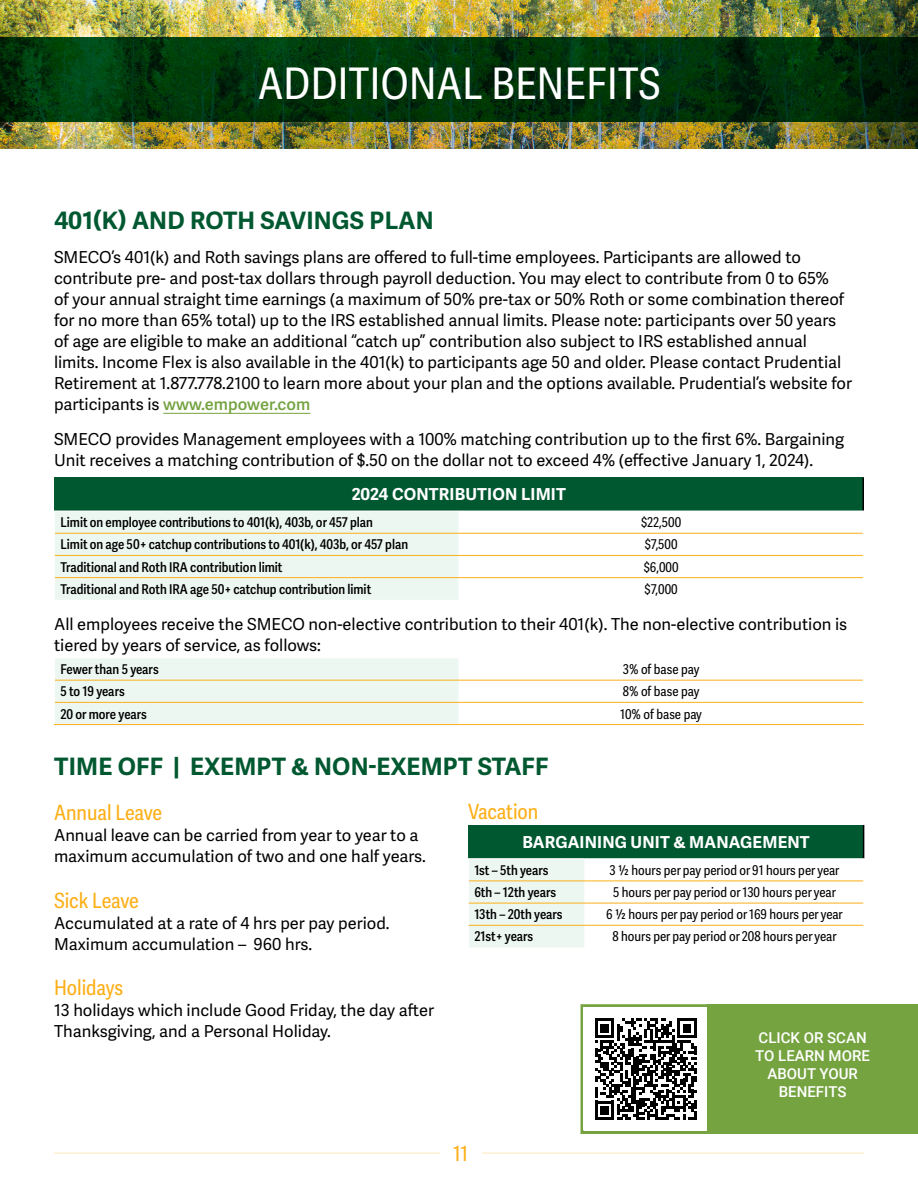
<style>
.page{position:relative;width:918px;height:1188px;background:#fff}
.page>*{position:absolute;margin:0;border:0;box-sizing:border-box;transform-origin:0 0}
.t1{font:43.5px "Adelle Sans Cnd";letter-spacing:.01em;color:#fff}
.t2{font:700 24px "Adelle Sans";letter-spacing:.01em;color:#005830}
.t3{font:21px "Adelle Sans Cnd";color:#fdaf17}
.t4{font:16.5px/21px "Adelle Sans";color:#000}
.t5{font:700 16.5px "Adelle Sans";letter-spacing:.01em;color:#fff}
.t6{font:500 15px/18px "Roboto";color:#fff;text-align:center}
.t7{font:600 13.5px "Adelle Sans Cnd";color:#000}
.t8{font:13.5px "Adelle Sans Cnd";color:#000}
.s1{font-weight:600;color:#75a340}
</style>
<div class="page">
<hr style="left:54px;top:1152px;width:810px;height:2px;background:#feefd1">
<div style="left:440px;top:1145px;width:42px;height:16px;background:#fff"></div>
<img style="left:0;top:0;width:918px;height:148px">
<svg style="left:0;top:37px;width:918px;height:85px;background:#00320b"></svg>
<hr style="left:163px;top:413px;width:147px;height:1px;background:#75a340">
<div style="left:54px;top:477px;width:809px;height:34px;background:#005830"></div>
<hr style="left:862px;top:477px;width:2px;height:34px;background:#000">
<hr style="left:459px;top:533px;width:404px;height:1px;background:#fdaf17">
<div style="left:54px;top:512px;width:406px;height:88px;background:#edf7f2"></div>
<hr style="left:55px;top:555px;width:404px;height:1px;background:#fdaf17">
<hr style="left:459px;top:555px;width:404px;height:1px;background:#fdaf17">
<hr style="left:55px;top:577px;width:404px;height:1px;background:#fdaf17">
<hr style="left:459px;top:577px;width:404px;height:1px;background:#fdaf17">
<hr style="left:459px;top:680px;width:404px;height:1px;background:#fdaf17">
<div style="left:54px;top:659px;width:406px;height:65px;background:#edf7f2"></div>
<hr style="left:55px;top:702px;width:404px;height:1px;background:#fdaf17">
<hr style="left:459px;top:702px;width:404px;height:1px;background:#fdaf17">
<hr style="left:54px;top:724px;width:405px;height:1px;background:#fdaf17">
<hr style="left:459px;top:724px;width:405px;height:1px;background:#fdaf17">
<div style="left:468px;top:825px;width:396px;height:34px;background:#005830"></div>
<hr style="left:863px;top:825px;width:1px;height:33px;background:#000">
<hr style="left:468px;top:858px;width:117px;height:1px;background:#fff">
<hr style="left:585px;top:858px;width:279px;height:1px;background:#fff">
<hr style="left:585px;top:881px;width:278px;height:1px;background:#fdaf17">
<svg style="left:468px;top:859px;width:118px;height:88px;background:#edf5ee"></svg>
<hr style="left:469px;top:903px;width:116px;height:1px;background:#fdaf17">
<hr style="left:585px;top:903px;width:278px;height:1px;background:#fdaf17">
<hr style="left:469px;top:925px;width:116px;height:1px;background:#fdaf17">
<hr style="left:585px;top:925px;width:278px;height:1px;background:#fdaf17">
<div style="left:580px;top:1004px;width:172px;height:130px;border:3px solid #75a340"></div>
<div style="left:707px;top:1004px;width:211px;height:130px;background:#75a340"></div>
<div style="left:583px;top:1008px;width:124px;height:122px;background:#fff"></div>
<svg style="left:595px;top:1018px;width:102px;height:102px"></svg>
<h1 class="t1" style="left:258px;top:59px;width:404px">ADDITIONAL BENEFITS</h1>
<h2 class="t2" style="left:54px;top:206px;width:381px">401(K) AND ROTH SAVINGS PLAN</h2>
<p class="t4" style="left:54px;top:248px;width:800px">SMECO’s 401(k) and Roth savings plans are offered to full-time employees. Participants are allowed to contribute pre- and post-tax dollars through payroll deduction. You may elect to contribute from 0 to 65%<br>of your annual straight time earnings (a maximum of 50% pre-tax or 50% Roth or some combination thereof for no more than 65% total) up to the IRS established annual limits. Please note: participants over 50 years of age are eligible to make an additional “catch up” contribution also subject to IRS established annual limits. Income Flex is also available in the 401(k) to participants age 50 and older. Please contact Prudential Retirement at 1.877.778.2100 to learn more about your plan and the options available. Prudential’s website for participants is <span class="s1">www.empower.com</span></p>
<p class="t4" style="left:54px;top:429px;width:792px">SMECO provides Management employees with a 100% matching contribution up to the first 6%. Bargaining<br>Unit receives a matching contribution of $.50 on the dollar not to exceed 4% (effective January 1, 2024).</p>
<p class="t5" style="left:352px;top:485px;width:216px">2024 CONTRIBUTION LIMIT</p>
<p class="t7" style="left:60px;top:515px;width:314px">Limit on employee contributions to 401(k), 403b, or 457 plan</p>
<p class="t8" style="left:641px;top:515px;width:42px">$22,500</p>
<p class="t7" style="left:60px;top:537px;width:349px">Limit on age 50+ catchup contributions to 401(k), 403b, or 457 plan</p>
<p class="t8" style="left:645px;top:537px;width:34px">$7,500</p>
<p class="t7" style="left:60px;top:559px;width:224px">Traditional and Roth IRA contribution limit</p>
<p class="t8" style="left:644px;top:559px;width:36px">$6,000</p>
<p class="t7" style="left:60px;top:581px;width:312px">Traditional and Roth IRA age 50+ catchup contribution limit</p>
<p class="t8" style="left:645px;top:581px;width:35px">$7,000</p>
<p class="t4" style="left:54px;top:614px;width:795px">All employees receive the SMECO non-elective contribution to their 401(k). The non-elective contribution is tiered by years of service, as follows:</p>
<p class="t7" style="left:60px;top:661px;width:100px">Fewer than 5 years</p>
<p class="t8" style="left:623px;top:662px;width:78px">3% of base pay</p>
<p class="t7" style="left:60px;top:684px;width:66px">5 to 19 years</p>
<p class="t8" style="left:623px;top:684px;width:78px">8% of base pay</p>
<p class="t7" style="left:60px;top:706px;width:88px">20 or more years</p>
<p class="t8" style="left:620px;top:706px;width:83px">10% of base pay</p>
<h2 class="t2" style="left:54px;top:752px;width:496px">TIME OFF | EXEMPT &amp; NON-EXEMPT STAFF</h2>
<p class="t3" style="left:54px;top:801px;width:110px">Annual Leave</p>
<p class="t4" style="left:54px;top:825px;width:374px">Annual leave can be carried from year to year to a maximum accumulation of two and one half years.</p>
<p class="t3" style="left:54px;top:888px;width:86px">Sick Leave</p>
<p class="t4" style="left:54px;top:913px;width:337px">Accumulated at a rate of 4 hrs per pay period.<br>Maximum accumulation – 960 hrs.</p>
<p class="t3" style="left:54px;top:975px;width:71px">Holidays</p>
<p class="t4" style="left:54px;top:1000px;width:382px">13 holidays which include Good Friday, the day after<br>Thanksgiving, and a Personal Holiday.</p>
<p class="t3" style="left:468px;top:799px;width:72px">Vacation</p>
<p class="t5" style="left:522px;top:832px;width:289px">BARGAINING UNIT &amp; MANAGEMENT</p>
<p class="t7" style="left:474px;top:862px;width:76px">1st – 5th years</p>
<p class="t8" style="left:610px;top:862px;width:231px">3 ½ hours per pay period or 91 hours per year</p>
<p class="t7" style="left:474px;top:884px;width:83px">6th – 12th years</p>
<p class="t8" style="left:613px;top:884px;width:224px">5 hours per pay period or 130 hours per year</p>
<p class="t7" style="left:474px;top:907px;width:90px">13th – 20th years</p>
<p class="t8" style="left:606px;top:907px;width:238px">6 ½ hours per pay period or 169 hours per year</p>
<p class="t7" style="left:474px;top:929px;width:60px">21st+ years</p>
<p class="t8" style="left:612px;top:929px;width:226px">8 hours per pay period or 208 hours per year</p>
<p class="t6" style="left:755px;top:1028px;width:116px">CLICK OR SCAN<br>TO LEARN MORE<br>ABOUT YOUR<br>BENEFITS</p>
<p class="t3" style="left:453px;top:1141px;width:16px">11</p>
</div>
